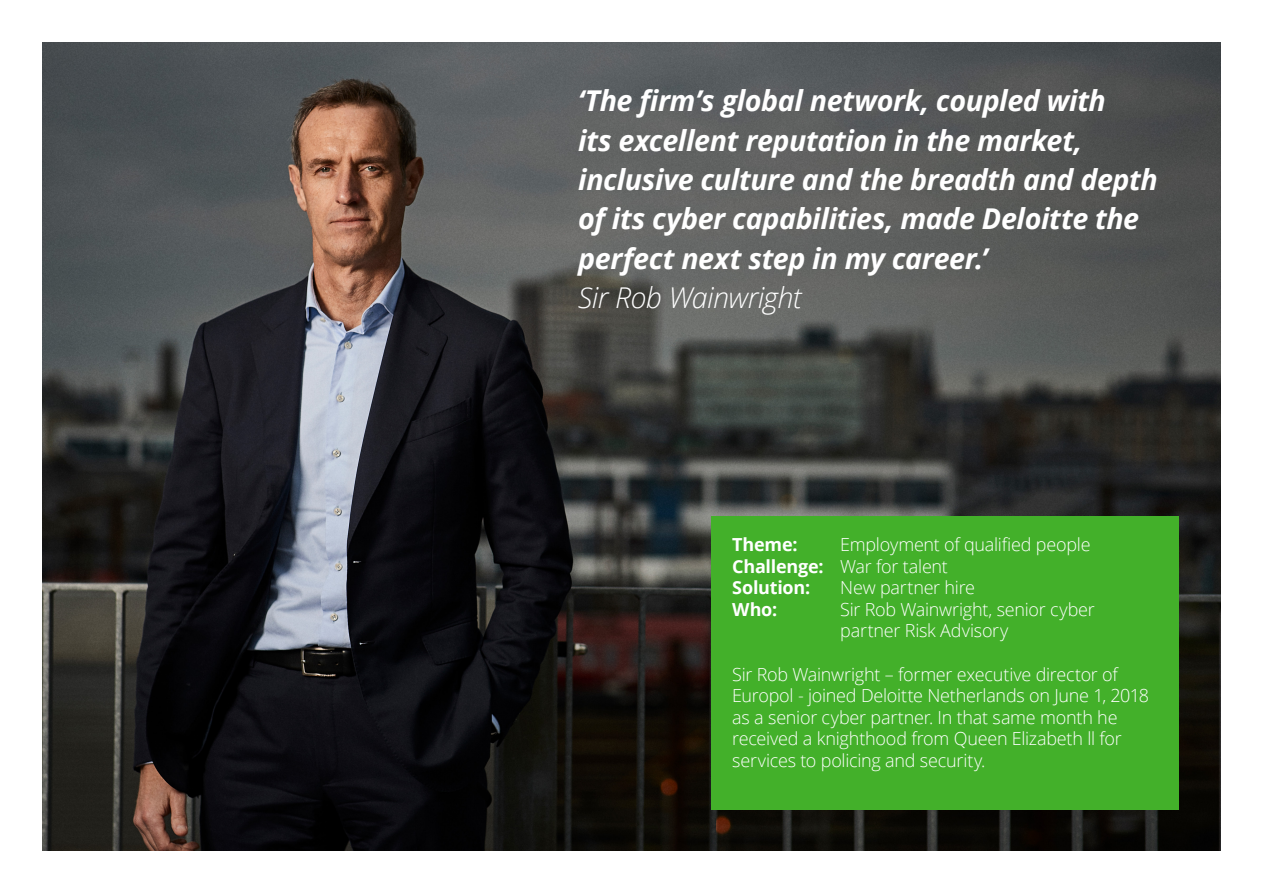
<style>
.page{position:relative;width:1263px;height:893px;background:#fff}
.page>*{position:absolute;margin:0;border:0;box-sizing:border-box;transform-origin:0 0}
.Body_copy__8_5_12pt{font:italic 700 28.65px/39.3px "Open Sans";letter-spacing:-.015em;color:#fff}
.Body_copy__8_5_12pt-2{font:italic 300 28.65px "Open Sans";letter-spacing:-.025em;color:#fff}
.Body_copy__8_5_12pt-3{font:300 18px/21.6px "Open Sans";letter-spacing:-.015em;color:#fff}
.Body_copy__8_5_12pt-4{font:700 18px "Open Sans";letter-spacing:-.015em;color:#fff}
.s1{font-weight:700}
</style>
<div class="page">
<img style="left:43px;top:43px;width:1177px;height:807px">
<div style="left:711px;top:516px;width:468px;height:294px;background:#43b02a"></div>
<p class="Body_copy__8_5_12pt" style="left:578px;top:80px;width:581px">‘The firm’s global network, coupled with<br>its excellent reputation in the market, inclusive culture and the breadth and depth of its cyber capabilities, made Deloitte the perfect next step in my career.’</p>
<p class="Body_copy__8_5_12pt-2" style="left:578px;top:278px;width:225px">Sir Rob Wainwright</p>
<p class="Body_copy__8_5_12pt-4" style="left:732px;top:532px;width:67px">Theme:</p>
<p class="Body_copy__8_5_12pt-3" style="left:840px;top:533px;width:252px">Employment of qualified people</p>
<p class="Body_copy__8_5_12pt-3" style="left:732px;top:555px;width:217px"><span class="s1">Challenge:</span> War for talent</p>
<p class="Body_copy__8_5_12pt-4" style="left:732px;top:575px;width:79px">Solution:</p>
<p class="Body_copy__8_5_12pt-3" style="left:840px;top:576px;width:136px">New partner hire</p>
<p class="Body_copy__8_5_12pt-4" style="left:732px;top:596px;width:46px">Who:</p>
<p class="Body_copy__8_5_12pt-3" style="left:840px;top:598px;width:256px">Sir Rob Wainwright, senior cyber partner Risk Advisory</p>
<p class="Body_copy__8_5_12pt-3" style="left:732px;top:663px;width:418px">Sir Rob Wainwright – former executive director of Europol - joined Deloitte Netherlands on June 1, 2018 as a senior cyber partner. In that same month he received a knighthood from Queen Elizabeth ll for services to policing and security.</p>
</div>
